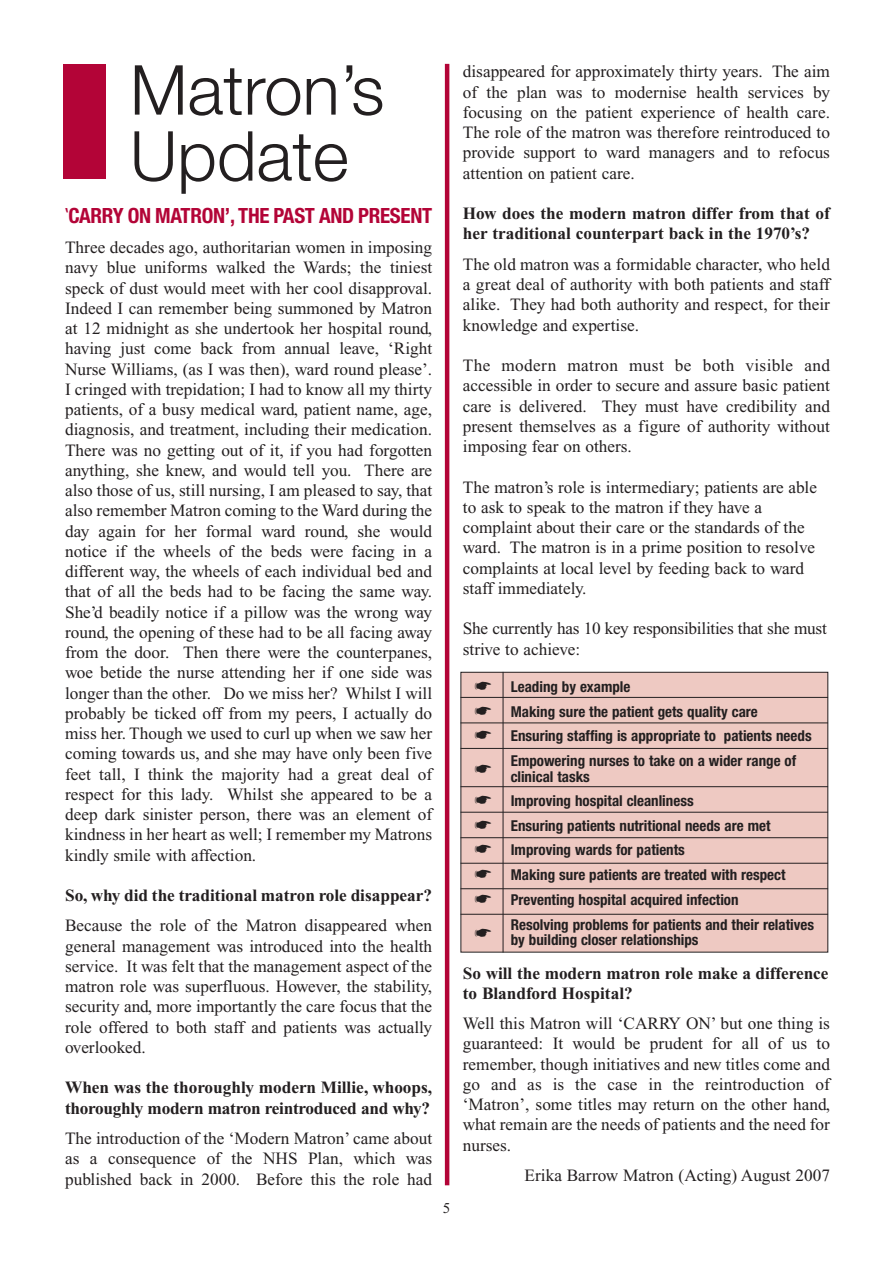
<style>
.page{position:relative;width:893px;height:1263px;background:#fff}
.page>*{position:absolute;margin:0;border:0;box-sizing:border-box;transform-origin:0 0}
.t1{font:300 69px/66px "Helvetica Neue";color:#231f20}
.t2{font:700 condensed 21px "Helvetica Neue";letter-spacing:-.015em;color:#b30437}
.t3{font:17.25px/20.2px "Times";color:#231f20;text-align:justify}
.t4{font:700 17.25px/20.2px "Times";color:#231f20}
.t5{font:700 condensed 15px/24.8px "Helvetica Neue";color:#231f20}
.t6{font:15px "Times";color:#231f20}
.s1{font-family:"Helvetica";font-weight:900;font-stretch:extra-condensed}
</style>
<div class="page">
<div style="left:64px;top:64px;width:42px;height:115px;background:#b30437"></div>
<hr style="left:445px;top:64px;width:4px;height:1121px;background:#b30437">
<div style="left:461px;top:672px;width:366px;height:280px;background:#eec9c2"></div>
<hr style="left:502px;top:672px;width:1px;height:281px;background:#231f20">
<hr style="left:460px;top:697px;width:368px;height:1px;background:#231f20">
<hr style="left:460px;top:723px;width:368px;height:1px;background:#231f20">
<hr style="left:460px;top:748px;width:368px;height:1px;background:#231f20">
<hr style="left:460px;top:786px;width:368px;height:1px;background:#231f20">
<hr style="left:460px;top:812px;width:368px;height:1px;background:#231f20">
<hr style="left:460px;top:837px;width:368px;height:1px;background:#231f20">
<hr style="left:460px;top:863px;width:368px;height:1px;background:#231f20">
<hr style="left:460px;top:888px;width:368px;height:1px;background:#231f20">
<hr style="left:460px;top:914px;width:368px;height:1px;background:#231f20">
<h1 class="t1" style="left:130px;top:64px;width:256px">Matron’s<br>Update</h1>
<p class="t2" style="left:65px;top:208px;width:368px"><span class="s1">‘</span>CARRY ON MATRON’, THE PAST AND PRESENT</p>
<p class="t3" style="left:65px;top:239px;width:368px">Three decades ago, authoritarian women in imposing navy blue uniforms walked the Wards; the tiniest speck of dust would meet with her cool disapproval.<br>Indeed I can remember being summoned by Matron at 12 midnight as she undertook her hospital round, having just come back from annual leave, ‘Right Nurse Williams, (as I was then), ward round please’.<br>I cringed with trepidation; I had to know all my thirty patients, of a busy medical ward, patient name, age, diagnosis, and treatment, including their medication.<br>There was no getting out of it, if you had forgotten anything, she knew, and would tell you. There are also those of us, still nursing, I am pleased to say, that also remember Matron coming to the Ward during the day again for her formal ward round, she would notice if the wheels of the beds were facing in a different way, the wheels of each individual bed and that of all the beds had to be facing the same way.<br>She’d beadily notice if a pillow was the wrong way round, the opening of these had to be all facing away from the door. Then there were the counterpanes, woe betide the nurse attending her if one side was longer than the other. Do we miss her? Whilst I will probably be ticked off from my peers, I actually do miss her. Though we used to curl up when we saw her coming towards us, and she may have only been five feet tall, I think the majority had a great deal of respect for this lady. Whilst she appeared to be a deep dark sinister person, there was an element of kindness in her heart as well; I remember my Matrons kindly smile with affection.</p>
<p class="t4" style="left:65px;top:887px;width:368px">So, why did the traditional matron role disappear?</p>
<p class="t3" style="left:65px;top:917px;width:368px">Because the role of the Matron disappeared when general management was introduced into the health service. It was felt that the management aspect of the matron role was superfluous. However, the stability, security and, more importantly the care focus that the role offered to both staff and patients was actually overlooked.</p>
<p class="t4" style="left:65px;top:1079px;width:368px">When was the thoroughly modern Millie, whoops, thoroughly modern matron reintroduced and why?</p>
<p class="t3" style="left:65px;top:1130px;width:368px">The introduction of the ‘Modern Matron’ came about as a consequence of the NHS Plan, which was published back in 2000. Before this the role had</p>
<p class="t6" style="left:442px;top:1203px;width:9px">5</p>
<p class="t3" style="left:463px;top:63px;width:368px">disappeared for approximately thirty years. The aim of the plan was to modernise health services by focusing on the patient experience of health care.<br>The role of the matron was therefore reintroduced to provide support to ward managers and to refocus attention on patient care.</p>
<p class="t4" style="left:463px;top:205px;width:368px">How does the modern matron differ from that of her traditional counterpart back in the 1970’s?</p>
<p class="t3" style="left:463px;top:256px;width:368px">The old matron was a formidable character, who held a great deal of authority with both patients and staff alike. They had both authority and respect, for their knowledge and expertise.</p>
<p class="t3" style="left:463px;top:357px;width:368px">The modern matron must be both visible and accessible in order to secure and assure basic patient care is delivered. They must have credibility and present themselves as a figure of authority without imposing fear on others.</p>
<p class="t3" style="left:463px;top:478px;width:355px;text-align:left">The matron’s role is intermediary; patients are able to ask to speak to the matron if they have a complaint about their care or the standards of the ward. The matron is in a prime position to resolve complaints at local level by feeding back to ward staff immediately.</p>
<p class="t3" style="left:463px;top:620px;width:365px">She currently has 10 key responsibilities that she must strive to achieve:</p>
<p class="t5" style="left:474px;top:676px;width:338px">☛ Leading by example<br>☛ Making sure the patient gets quality care<br>☛ Ensuring staffing is appropriate to patients needs</p>
<p class="t5" style="left:511px;top:754px;width:287px;line-height:15.8px">Empowering nurses to take on a wider range of clinical tasks</p>
<p class="t5" style="left:474px;top:790px;width:312px">☛ Improving hospital cleanliness<br>☛ Ensuring patients nutritional needs are met ☛ Improving wards for patients<br>☛ Making sure patients are treated with respect ☛ Preventing hospital acquired infection</p>
<p class="t5" style="left:511px;top:918px;width:305px;line-height:15.8px">Resolving problems for patients and their relatives by building closer relationships</p>
<p class="t4" style="left:463px;top:964px;width:367px">So will the modern matron role make a difference to Blandford Hospital?</p>
<p class="t3" style="left:463px;top:1015px;width:368px">Well this Matron will ‘CARRY ON’ but one thing is guaranteed: It would be prudent for all of us to remember, though initiatives and new titles come and go and as is the case in the reintroduction of ‘Matron’, some titles may return on the other hand, what remain are the needs of patients and the need for nurses.</p>
<p class="t3" style="left:524px;top:1167px;width:307px">Erika Barrow Matron (Acting) August 2007</p>
</div>
